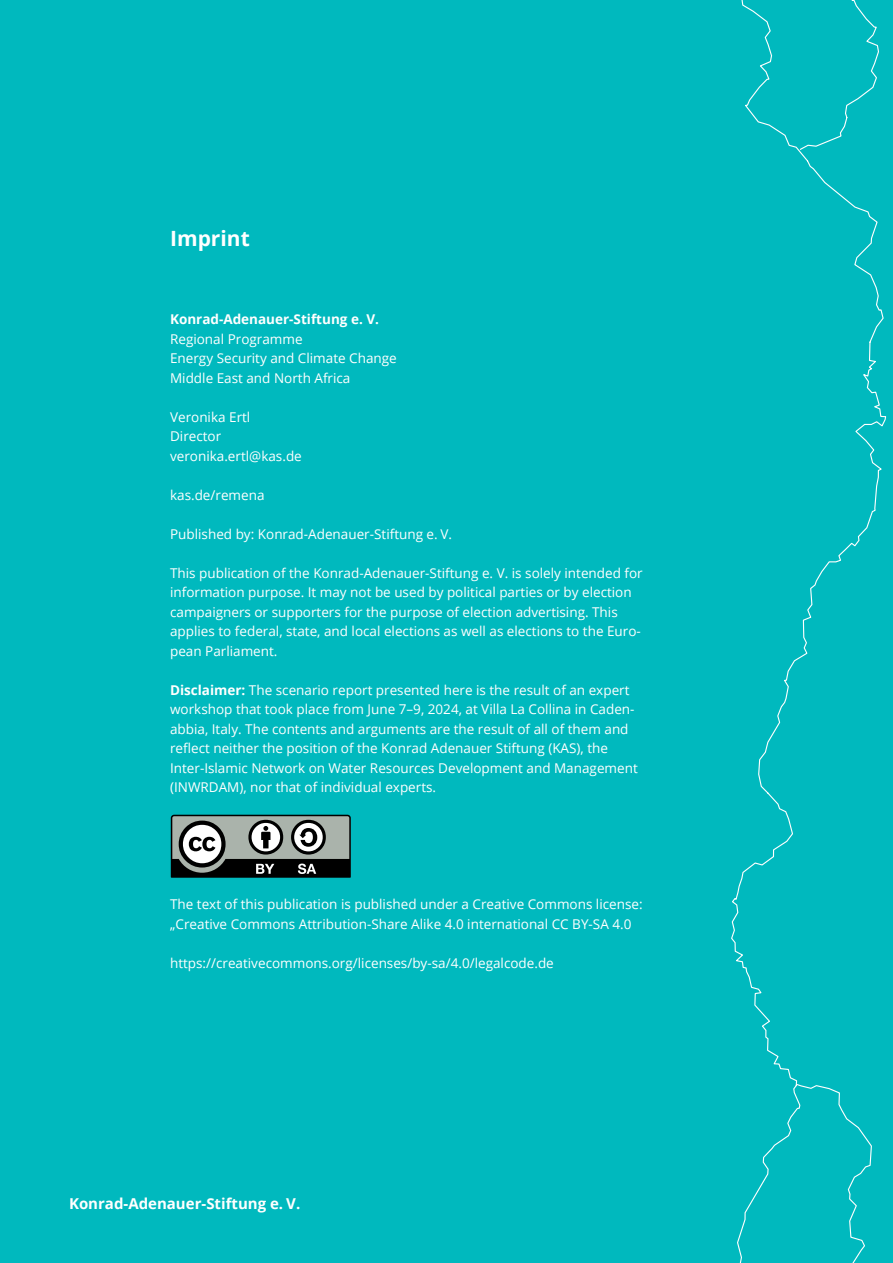
<style>
.page{position:relative;width:893px;height:1263px;background:#00b9be}
.page>*{position:absolute;margin:0;border:0;box-sizing:border-box;transform-origin:0 0}
.t1{font:700 21px "Open Sans";color:#fff}
.t2{font:700 15px "Open Sans";color:#fff}
.t3{font:13.5px/19.5px "Open Sans";color:#fff}
.t4{font:700 13.5px "Open Sans";color:#fff}
.s1{font-weight:700}
</style>
<div class="page">
<svg style="left:171px;top:815px;width:180px;height:63px;background:#707571"></svg>
<svg style="left:731px;top:0;width:156px;height:1263px"></svg>
<svg style="left:799px;top:0;width:81px;height:151px"></svg>
<h1 class="t1" style="left:170px;top:224px;width:81px">Imprint</h1>
<p class="t4" style="left:170px;top:310px;width:210px">Konrad-Adenauer-Stiftung e. V.</p>
<p class="t3" style="left:170px;top:329px;width:228px">Regional Programme<br>Energy Security and Climate Change<br>Middle East and North Africa</p>
<p class="t3" style="left:170px;top:407px;width:133px">Veronika Ertl<br>Director veronika.ertl@kas.de</p>
<p class="t3" style="left:170px;top:485px;width:96px">kas.de/remena</p>
<p class="t3" style="left:170px;top:524px;width:283px">Published by: Konrad-Adenauer-Stiftung e. V.</p>
<p class="t3" style="left:170px;top:563px;width:474px">This publication of the Konrad-Adenauer-Stiftung e. V. is solely intended for information purpose. It may not be used by political parties or by election campaigners or supporters for the purpose of election advertising. This applies to federal, state, and local elections as well as elections to the Euro&shy;pean Parliament.</p>
<p class="t3" style="left:170px;top:680px;width:469px"><span class="s1">Disclaimer:</span> The scenario report presented here is the result of an expert workshop that took place from June 7–9, 2024, at Villa La Collina in Caden&shy;abbia, Italy. The contents and arguments are the result of all of them and reflect neither the position of the Konrad Adenauer Stiftung (KAS), the Inter-Islamic Network on Water Resources Development and Management (INWRDAM), nor that of individual experts.</p>
<p class="t3" style="left:170px;top:894px;width:474px">The text of this publication is published under a Creative Commons license: „Creative Commons Attribution-Share Alike 4.0 international CC BY-SA 4.0</p>
<p class="t3" style="left:170px;top:953px;width:385px">https://creativecommons.org/licenses/by-sa/4.0/legalcode.de</p>
<p class="t2" style="left:69px;top:1192px;width:233px">Konrad-Adenauer-Stiftung e. V.</p>
</div>
